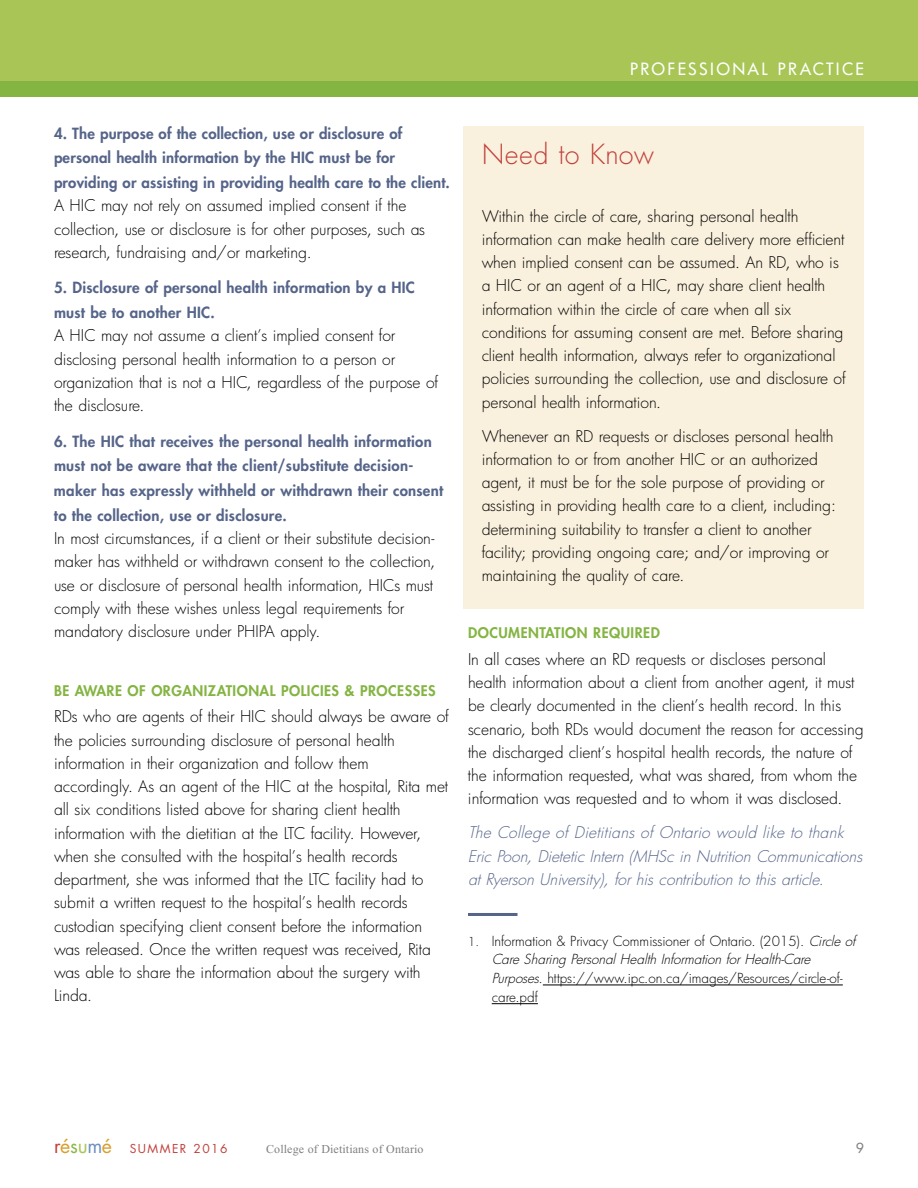
<style>
.page{position:relative;width:918px;height:1188px;background:#fff}
.page>*{position:absolute;margin:0;border:0;box-sizing:border-box;transform-origin:0 0}
.t1{font:300 27px "Futura";letter-spacing:.015em;color:#c1403b}
.t2{font:500 16.5px "Futura";letter-spacing:.14em;color:#fff}
.t3{font:300 15.75px/23.2px "Futura";letter-spacing:-.005em;color:#000}
.t4{font:italic 300 15.75px/23.2px "Futura";color:#556489}
.t5{font:800 15px/24.8px "Futura";letter-spacing:.015em;color:#556489}
.t6{font:800 14.25px "Futura";letter-spacing:.035em;color:#84b442}
.t7{font:300 13.5px/18.8px "Futura";letter-spacing:-.005em;color:#000}
.t8{font:500 13.5px "Futura";color:#808080}
.t9{font:12px "Times New Roman";letter-spacing:.01em;color:#808080}
.t10{font:12px "Futura";letter-spacing:.125em;color:#c1403b}
.s1{font-size:12px}
.s2{font-style:italic}
.s3{font-size:19.5px}
.s4{font-size:19.5px;color:#d9a02d}
.s5{font-size:19.5px;color:#8ab74b}
.s6{font-size:19.5px;color:#a8c556}
.s7{font-size:19.5px;color:#6f90c2}
</style>
<div class="page">
<div style="left:0;top:0;width:918px;height:84px;background:#a8c556"></div>
<div style="left:0;top:82px;width:918px;height:15px;background:#84b442"></div>
<hr style="left:543px;top:985px;width:300px;height:1px;background:#000">
<hr style="left:492px;top:1003px;width:46px;height:1px;background:#000">
<hr style="left:468px;top:913px;width:50px;height:3px;background:#556489">
<div style="left:464px;top:126px;width:400px;height:482px;background:#f9f0dd"></div>
<p class="t2" style="left:630px;top:59px;width:235px">PROFESSIONAL PRACTICE</p>
<p class="t5" style="left:54px;top:121px;width:397px">4. The purpose of the collection, use or disclosure of personal health information by the HIC must be for providing or assisting in providing health care to the client.</p>
<p class="t3" style="left:54px;top:194px;width:373px">A HIC may not rely on assumed implied consent if the collection, use or disclosure is for other purposes, such as research, fundraising and/or marketing.</p>
<p class="t5" style="left:54px;top:275px;width:363px">5. Disclosure of personal health information by a HIC must be to another HIC.</p>
<p class="t3" style="left:54px;top:324px;width:386px">A HIC may not assume a client’s implied consent for disclosing personal health information to a person or organization that is not a HIC, regardless of the purpose of the disclosure.</p>
<p class="t5" style="left:54px;top:429px;width:391px">6. The HIC that receives the personal health information must not be aware that the client/substitute decision&shy;maker has expressly withheld or withdrawn their consent to the collection, use or disclosure.</p>
<p class="t3" style="left:54px;top:527px;width:383px">In most circumstances, if a client or their substitute decision&shy;maker has withheld or withdrawn consent to the collection, use or disclosure of personal health information, HICs must comply with these wishes unless legal requirements for mandatory disclosure under PHIPA apply.</p>
<p class="t6" style="left:54px;top:682px;width:383px">BE AWARE OF ORGANIZATIONAL POLICIES &amp; PROCESSES</p>
<p class="t3" style="left:54px;top:705px;width:396px">RDs who are agents of their HIC should always be aware of the policies surrounding disclosure of personal health information in their organization and follow them accordingly. As an agent of the HIC at the hospital, Rita met all six conditions listed above for sharing client health information with the dietitian at the LTC facility. However, when she consulted with the hospital’s health records department, she was informed that the LTC facility had to submit a written request to the hospital’s health records custodian specifying client consent before the information was released. Once the written request was received, Rita was able to share the information about the surgery with Linda.</p>
<h1 class="t1" style="left:482px;top:139px;width:174px">Need to Know</h1>
<p class="t3" style="left:482px;top:205px;width:366px">Within the circle of care, sharing personal health information can make health care delivery more efficient when implied consent can be assumed. An RD, who is a HIC or an agent of a HIC, may share client health information within the circle of care when all six conditions for assuming consent are met. Before sharing client health information, always refer to organizational policies surrounding the collection, use and disclosure of personal health information.</p>
<p class="t3" style="left:482px;top:425px;width:356px">Whenever an RD requests or discloses personal health information to or from another HIC or an authorized agent, it must be for the sole purpose of providing or assisting in providing health care to a client, including: determining suitability to transfer a client to another facility; providing ongoing care; and/or improving or maintaining the quality of care.</p>
<p class="t6" style="left:468px;top:624px;width:193px">DOCUMENTATION REQUIRED</p>
<p class="t3" style="left:468px;top:648px;width:397px">In all cases where an RD requests or discloses personal health information about a client from another agent, it must be clearly documented in the client’s health record. In this scenario, both RDs would document the reason for accessing the discharged client’s hospital health records, the nature of the information requested, what was shared, from whom the information was requested and to whom it was disclosed.</p>
<p class="t4" style="left:468px;top:821px;width:400px">The College of Dietitians of Ontario would like to thank<br>Eric Poon, Dietetic Intern (MHSc in Nutrition Communications at Ryerson University), for his contribution to this article.</p>
<p class="t7" style="left:492px;top:932px;width:369px;text-indent:-24px"><span class="s1">1.</span> Information &amp; Privacy Commissioner of Ontario. (2015). <span class="s2">Circleof Care Sharing Personal Health Information for Health-Care Purposes.</span>https://www.ipc.on.ca/images/Resources/circle-of&shy;care.pdf</p>
<p class="t10" style="left:54px;top:1140px;width:175px"><span class="s3">r</span><span class="s4">é</span><span class="s5">s</span><span class="s6">u</span><span class="s7">m</span><span class="s4">é</span> SUMMER 2016</p>
<p class="t9" style="left:266px;top:1141px;width:159px">College of Dietitians of Ontario</p>
<p class="t8" style="left:856px;top:1140px;width:9px">9</p>
</div>
